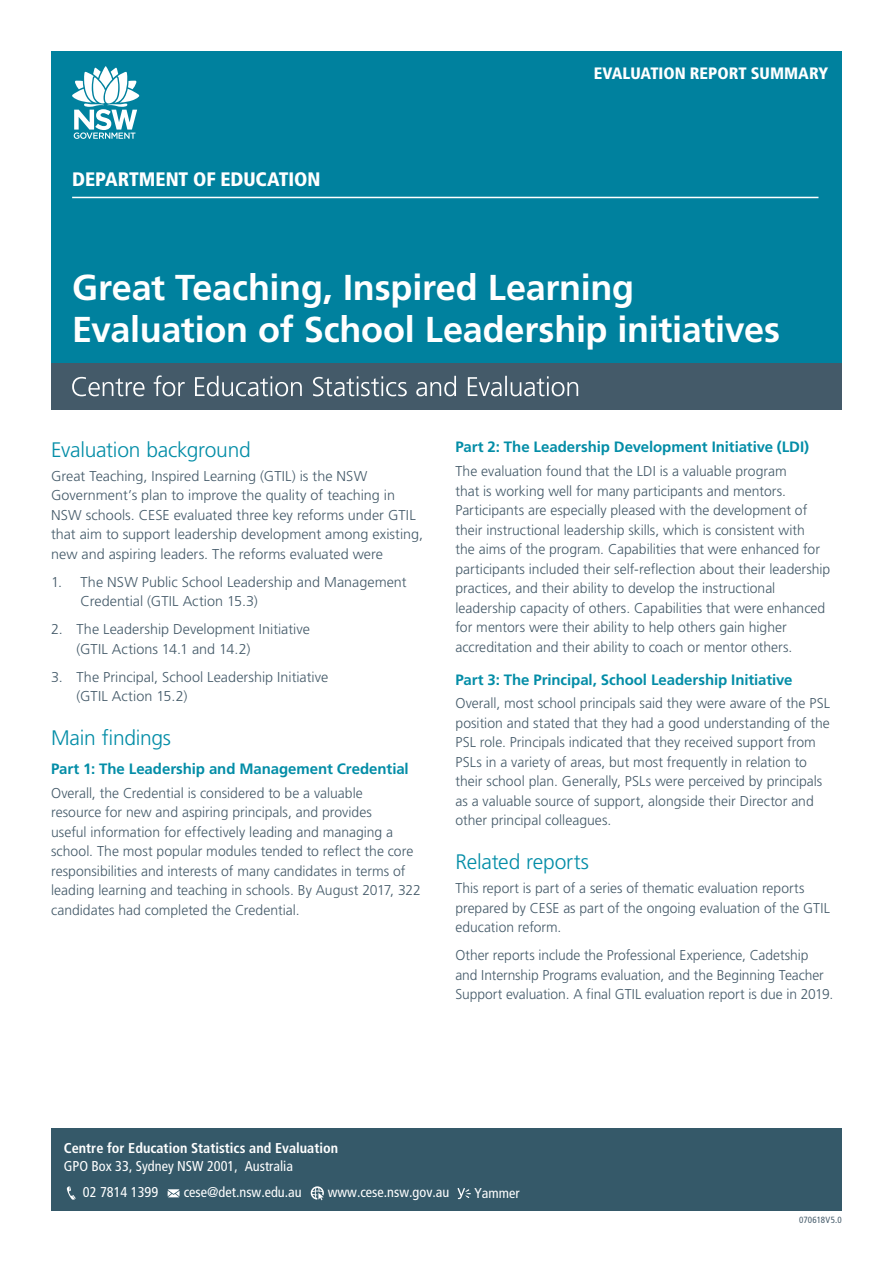
<style>
.page{position:relative;width:893px;height:1263px;background:#fff}
.page>*{position:absolute;margin:0;border:0;box-sizing:border-box;transform-origin:0 0}
.t1{font:700 36px/42px "Frutiger LT Pro";letter-spacing:-.01em;color:#fff}
.t2{font:300 21px "Frutiger LT Pro";letter-spacing:-.015em;color:#038da7}
.t3{font:900 condensed 19.5px "Frutiger LT Pro";letter-spacing:-.005em;color:#fff}
.t4{font:900 condensed 16.5px "Frutiger LT Pro";color:#fff}
.t5{font:700 15px "Frutiger LT Pro";letter-spacing:-.005em;color:#038da7}
.t6{font:300 14.25px/19.5px "Frutiger LT Pro";color:#445a69}
.t7{font:condensed 14.25px/26.5px "Frutiger LT Pro";color:#fff}
.t8{font:700 condensed 14.25px "Frutiger LT Pro";color:#fff}
.t9{font:condensed 9px "Frutiger LT Pro";letter-spacing:.01em;color:#445a69}
</style>
<div class="page">
<div style="left:51px;top:51px;width:791px;height:340px;background:#00819e"></div>
<div style="left:51px;top:1128px;width:791px;height:83px;background:#355969"></div>
<svg style="left:72px;top:66px;width:67px;height:73px"></svg>
<div style="left:51px;top:363px;width:791px;height:47px;background:#445a69"></div>
<svg style="left:72px;top:375px;width:506px;height:21px"></svg>
<hr style="left:72px;top:197px;width:746px;height:1px;background:#fff">
<svg style="left:67px;top:1186px;width:9px;height:14px"></svg>
<svg style="left:458px;top:1188px;width:13px;height:11px"></svg>
<svg style="left:311px;top:1186px;width:13px;height:14px"></svg>
<svg style="left:168px;top:1189px;width:12px;height:8px"></svg>
<h3 class="t3" style="left:72px;top:168px;width:250px">DEPARTMENT OF EDUCATION</h3>
<p class="t4" style="left:594px;top:63px;width:236px">EVALUATION REPORT SUMMARY</p>
<h1 class="t1" style="left:72px;top:267px;width:709px">Great Teaching, Inspired Learning<br>Evaluation of School Leadership initiatives</h1>
<h2 class="t2" style="left:51px;top:437px;width:201px">Evaluation background</h2>
<p class="t6" style="left:51px;top:466px;width:373px">Great Teaching, Inspired Learning (GTIL) is the NSW Government’s plan to improve the quality of teaching in NSW schools. CESE evaluated three key reforms under GTIL that aim to support leadership development among existing, new and aspiring leaders. The reforms evaluated were</p>
<p class="t6" style="left:81px;top:572px;width:327px;text-indent:-30px">1. The NSW Public School Leadership and Management<br>Credential (GTIL Action 15.3)</p>
<p class="t6" style="left:51px;top:620px;width:13px">2.</p>
<p class="t6" style="left:77px;top:620px;width:235px">The Leadership Development Initiative (GTIL Actions 14.1 and 14.2)</p>
<p class="t6" style="left:77px;top:667px;width:253px;text-indent:-26px">3. The Principal, School Leadership Initiative (GTIL Action 15.2)</p>
<h2 class="t2" style="left:51px;top:726px;width:122px">Main findings</h2>
<p class="t5" style="left:51px;top:760px;width:359px">Part 1: The Leadership and Management Credential</p>
<p class="t6" style="left:51px;top:783px;width:371px">Overall, the Credential is considered to be a valuable<br>resource for new and aspiring principals, and provides<br>useful information for effectively leading and managing a school. The most popular modules tended to reflect the core responsibilities and interests of many candidates in terms of leading learning and teaching in schools. By August 2017, 322 candidates had completed the Credential.</p>
<p class="t5" style="left:455px;top:438px;width:355px">Part 2: The Leadership Development Initiative (LDI)</p>
<p class="t6" style="left:455px;top:462px;width:376px">The evaluation found that the LDI is a valuable program<br>that is working well for many participants and mentors.<br>Participants are especially pleased with the development of their instructional leadership skills, which is consistent with<br>the aims of the program. Capabilities that were enhanced for participants included their self-reflection about their leadership practices, and their ability to develop the instructional leadership capacity of others. Capabilities that were enhanced for mentors were their ability to help others gain higher accreditation and their ability to coach or mentor others.</p>
<p class="t5" style="left:455px;top:671px;width:339px">Part 3: The Principal, School Leadership Initiative</p>
<p class="t6" style="left:455px;top:694px;width:376px">Overall, most school principals said they were aware of the PSL position and stated that they had a good understanding of the PSL role. Principals indicated that they received support from PSLs in a variety of areas, but most frequently in relation to their school plan. Generally, PSLs were perceived by principals as a valuable source of support, alongside their Director and other principal colleagues.</p>
<h2 class="t2" style="left:455px;top:850px;width:135px">Related reports</h2>
<p class="t6" style="left:455px;top:878px;width:376px">This report is part of a series of thematic evaluation reports prepared by CESE as part of the ongoing evaluation of the GTIL education reform.</p>
<p class="t6" style="left:455px;top:945px;width:379px">Other reports include the Professional Experience, Cadetship and Internship Programs evaluation, and the Beginning Teacher<br>Support evaluation. A final GTIL evaluation report is due in 2019.</p>
<p class="t8" style="left:64px;top:1139px;width:276px">Centre for Education Statistics and Evaluation</p>
<p class="t7" style="left:83px;top:1153px;width:211px;text-indent:-19px">GPO Box 33, Sydney NSW 2001, Australia<br>02 7814 1399</p>
<p class="t7" style="left:184px;top:1179px;width:119px">cese@det.nsw.edu.au</p>
<p class="t7" style="left:328px;top:1179px;width:123px">www.cese.nsw.gov.au</p>
<p class="t7" style="left:475px;top:1180px;width:47px">Yammer</p>
<p class="t9" style="left:799px;top:1215px;width:44px">070618V5.0</p>
</div>
